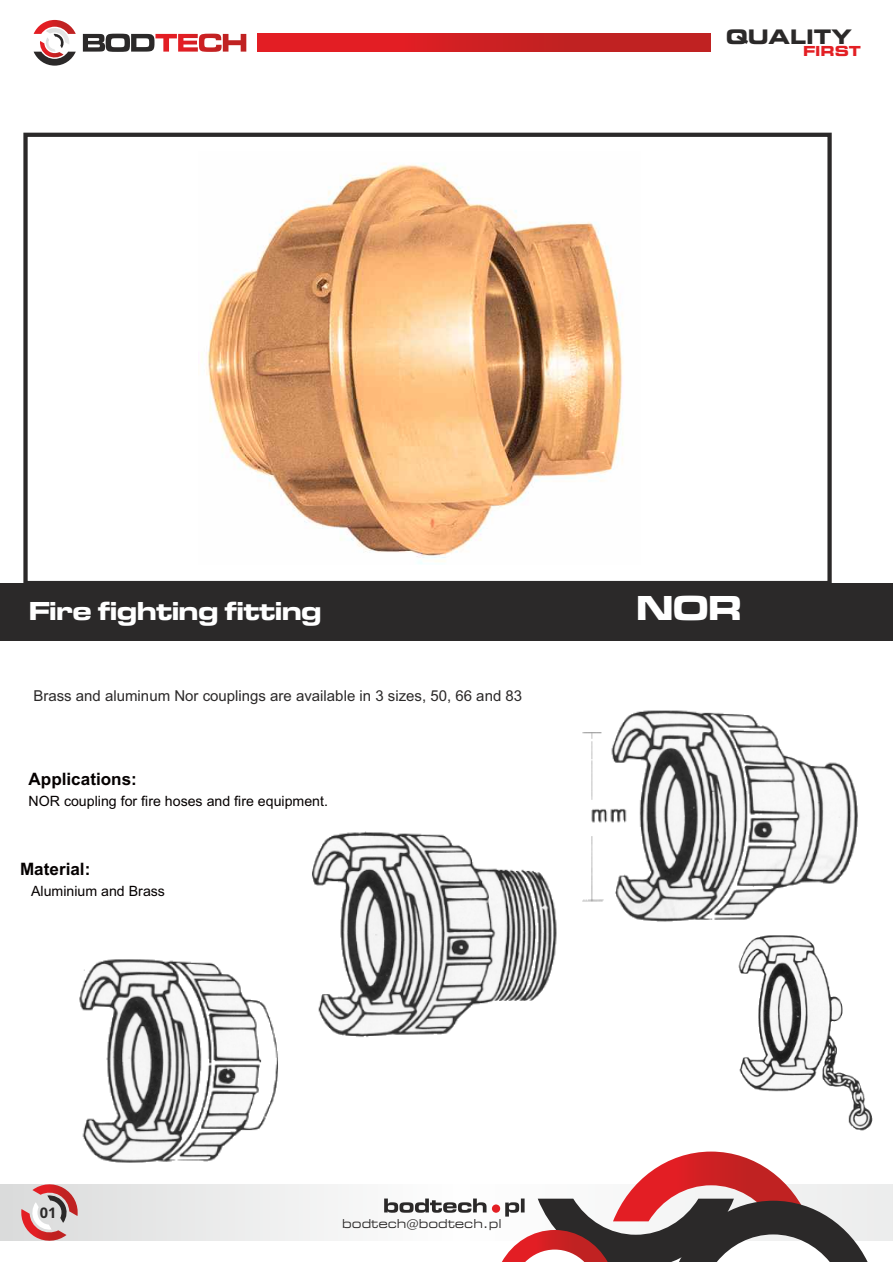
<style>
.page{position:relative;width:893px;height:1262px;background:#fff}
.page>*{position:absolute;margin:0;border:0;box-sizing:border-box;transform-origin:0 0}
.t1{font:36px "Microgramma D Bold Exte";color:#fff}
.t2{font:27px "Microgramma D Bold Exte";color:#fff}
.t3{font:700 18px "Square 721 Ex PL";color:#2b2929}
.t4{font:700 17.1px "Arial";color:#050000}
.t5{font:15px "Arial";color:#2b2929}
.t6{font:700 14.55px "Open Sans";color:#2b2929}
.t7{font:14.1px "Arial";color:#050000}
.t8{font:700 12.45px "Square 721 Ex PL";color:#e31f24}
.t9{font:11.1px "Square 721 Ex PL";color:#2b2929}
</style>
<div class="page">
<svg style="left:0;top:1184px;width:893px;height:56px"></svg>
<svg style="left:34px;top:20px;width:42px;height:46px"></svg>
<svg style="left:83px;top:34px;width:163px;height:18px"></svg>
<svg style="left:20px;top:1184px;width:59px;height:57px;background:#d3a5a6"></svg>
<div style="left:257px;top:34px;width:453px;height:18px;background:linear-gradient(to right,#ea1d24,#b82321)"></div>
<svg style="left:384px;top:1198px;width:102px;height:14px"></svg>
<div style="left:492px;top:1204px;width:8px;height:8px;background:#e31f24;border-radius:50%"></div>
<svg style="left:502px;top:1151px;width:365px;height:111px"></svg>
<div style="left:0;top:583px;width:893px;height:57px;background:#2b2929"></div>
<div style="left:23px;top:133px;width:808px;height:452px;border:4px solid #2b2929"></div>
<img style="left:582px;top:710px;width:276px;height:212px">
<img style="left:312px;top:831px;width:245px;height:206px">
<img style="left:79px;top:959px;width:199px;height:204px">
<img style="left:719px;top:920px;width:154px;height:211px">
<img style="left:201px;top:163px;width:422px;height:401px">
<p class="t3" style="left:725px;top:30px;width:127px">QUALITY</p>
<p class="t8" style="left:803px;top:47px;width:59px">FIRST</p>
<h2 class="t2" style="left:29px;top:598px;width:294px">Fire fighting fitting</h2>
<h1 class="t1" style="left:636px;top:591px;width:106px">NOR</h1>
<p class="t5" style="left:33px;top:690px;width:490px">Brass and aluminum Nor couplings are available in 3 sizes, 50, 66 and 83</p>
<p class="t4" style="left:29px;top:772px;width:110px">Applications:</p>
<p class="t7" style="left:29px;top:796px;width:301px">NOR coupling for fire hoses and fire equipment.</p>
<p class="t4" style="left:20px;top:862px;width:72px">Material:</p>
<p class="t7" style="left:31px;top:886px;width:135px">Aluminium and Brass</p>
<p class="t6" style="left:40px;top:1206px;width:18px">01</p>
<p class="t9" style="left:342px;top:1219px;width:161px">bodtech@bodtech.pl</p>
</div>
